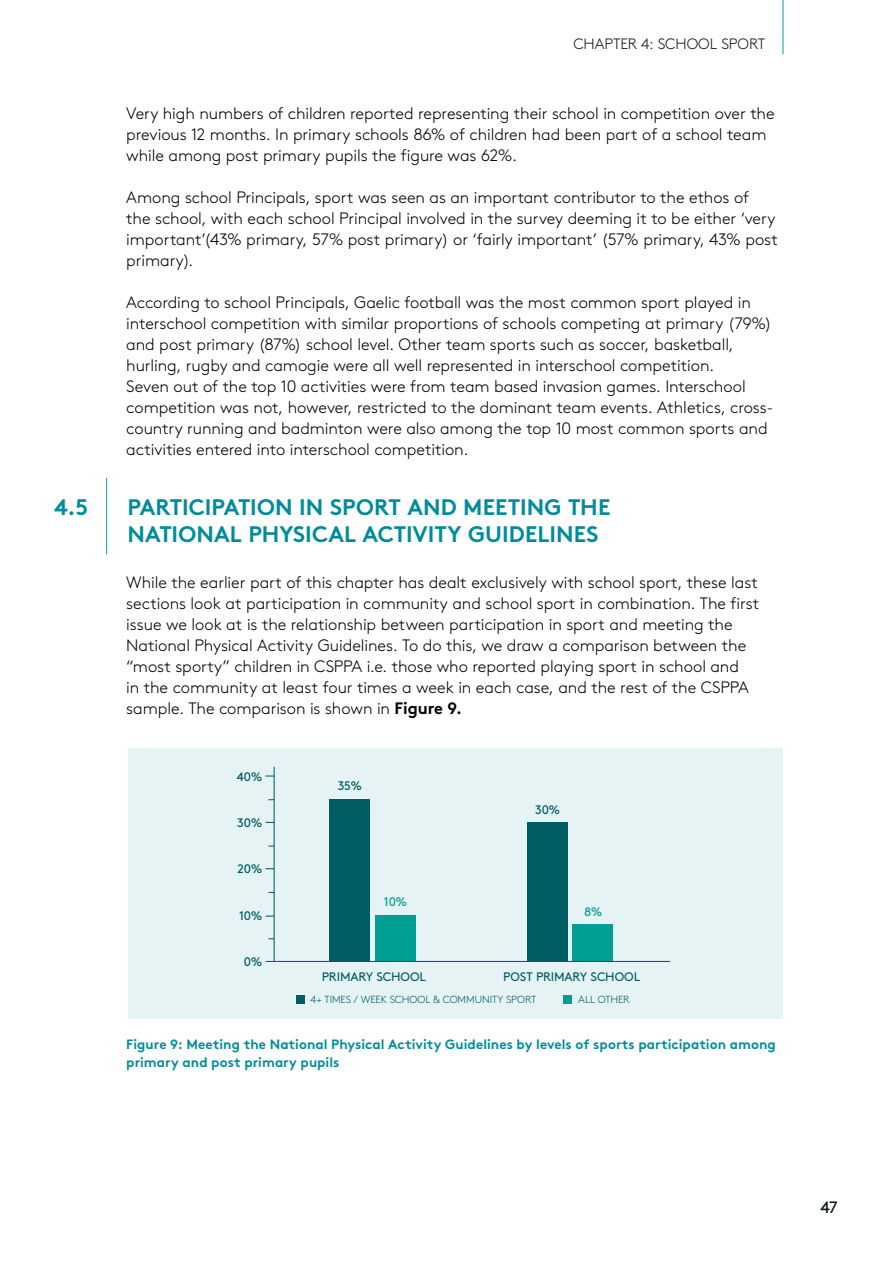
<style>
.page{position:relative;width:893px;height:1263px;background:#fff}
.page>*{position:absolute;margin:0;border:0;box-sizing:border-box;transform-origin:0 0}
.t1{font:700 22.5px/27px "Brown Std";letter-spacing:.005em;color:#008c99}
.t2{font:300 16.5px/21px "Brown Std";letter-spacing:-.005em;color:#000}
.t3{font:16.5px "Brown Std";color:#101820}
.t4{font:300 15px "Brown Std";letter-spacing:-.005em;color:#101820}
.t5{font:700 13.5px/18px "Brown Std";letter-spacing:.005em;color:#008c99}
.t6{font:12.3px "Brown Std";letter-spacing:-.015em;color:#005d63}
.t7{font:12.3px "Brown Std";color:#009f93}
.t8{font:300 10.35px "Brown Std";letter-spacing:-.005em;color:#005d63}
.s1{font-weight:700}
</style>
<div class="page">
<hr style="left:783px;top:0;width:1px;height:54px;background:#009f93">
<div style="left:128px;top:748px;width:654px;height:270px;background:#e6f3f5"></div>
<div style="left:563px;top:995px;width:9px;height:9px;background:#009f93"></div>
<div style="left:297px;top:995px;width:8px;height:9px;background:#005d63"></div>
<svg style="left:266px;top:915px;width:7px;height:2px"></svg>
<svg style="left:273px;top:766px;width:397px;height:196px"></svg>
<hr style="left:106px;top:478px;width:1px;height:76px;background:#009f93">
<p class="t4" style="left:573px;top:35px;width:193px">CHAPTER 4: SCHOOL SPORT</p>
<p class="t2" style="left:126px;top:103px;width:650px">Very high numbers of children reported representing their school in competition over the previous 12 months. In primary schools 86% of children had been part of a school team while among post primary pupils the figure was 62%.</p>
<p class="t2" style="left:126px;top:187px;width:653px">Among school Principals, sport was seen as an important contributor to the ethos of<br>the school, with each school Principal involved in the survey deeming it to be either ‘very important’(43% primary, 57% post primary) or ‘fairly important’ (57% primary, 43% post primary).</p>
<p class="t2" style="left:126px;top:292px;width:648px">According to school Principals, Gaelic football was the most common sport played in interschool competition with similar proportions of schools competing at primary (79%) and post primary (87%) school level. Other team sports such as soccer, basketball, hurling, rugby and camogie were all well represented in interschool competition.<br>Seven out of the top 10 activities were from team based invasion games. Interschool competition was not, however, restricted to the dominant team events. Athletics, cross&shy;country running and badminton were also among the top 10 most common sports and activities entered into interschool competition.</p>
<h1 class="t1" style="left:54px;top:493px;width:36px">4.5</h1>
<h1 class="t1" style="left:128px;top:493px;width:484px">PARTICIPATION IN SPORT AND MEETING THE<br>NATIONAL PHYSICAL ACTIVITY GUIDELINES</h1>
<p class="t2" style="left:126px;top:572px;width:635px">While the earlier part of this chapter has dealt exclusively with school sport, these last sections look at participation in community and school sport in combination. The first issue we look at is the relationship between participation in sport and meeting the National Physical Activity Guidelines. To do this, we draw a comparison between the “most sporty” children in CSPPA i.e. those who reported playing sport in school and<br>in the community at least four times a week in each case, and the rest of the CSPPA sample. The comparison is shown in <span class="s1">Figure 9.</span></p>
<p class="t6" style="left:237px;top:769px;width:27px">40%</p>
<p class="t6" style="left:237px;top:815px;width:27px">30%</p>
<p class="t6" style="left:238px;top:862px;width:26px">20%</p>
<p class="t6" style="left:239px;top:908px;width:25px">10%</p>
<p class="t6" style="left:244px;top:954px;width:20px">0%</p>
<p class="t6" style="left:338px;top:778px;width:26px">35%</p>
<p class="t7" style="left:384px;top:895px;width:25px">10%</p>
<p class="t6" style="left:535px;top:802px;width:27px">30%</p>
<p class="t7" style="left:584px;top:904px;width:20px">8%</p>
<p class="t6" style="left:322px;top:969px;width:106px">PRIMARY SCHOOL</p>
<p class="t6" style="left:503px;top:969px;width:138px">POST PRIMARY SCHOOL</p>
<p class="t8" style="left:310px;top:994px;width:227px">4+ TIMES / WEEK SCHOOL &amp; COMMUNITY SPORT</p>
<p class="t8" style="left:578px;top:994px;width:53px">ALL OTHER</p>
<p class="t5" style="left:126px;top:1036px;width:651px">Figure 9: Meeting the National Physical Activity Guidelines by levels of sports participation among primary and post primary pupils</p>
<p class="t3" style="left:820px;top:1197px;width:19px">47</p>
</div>
